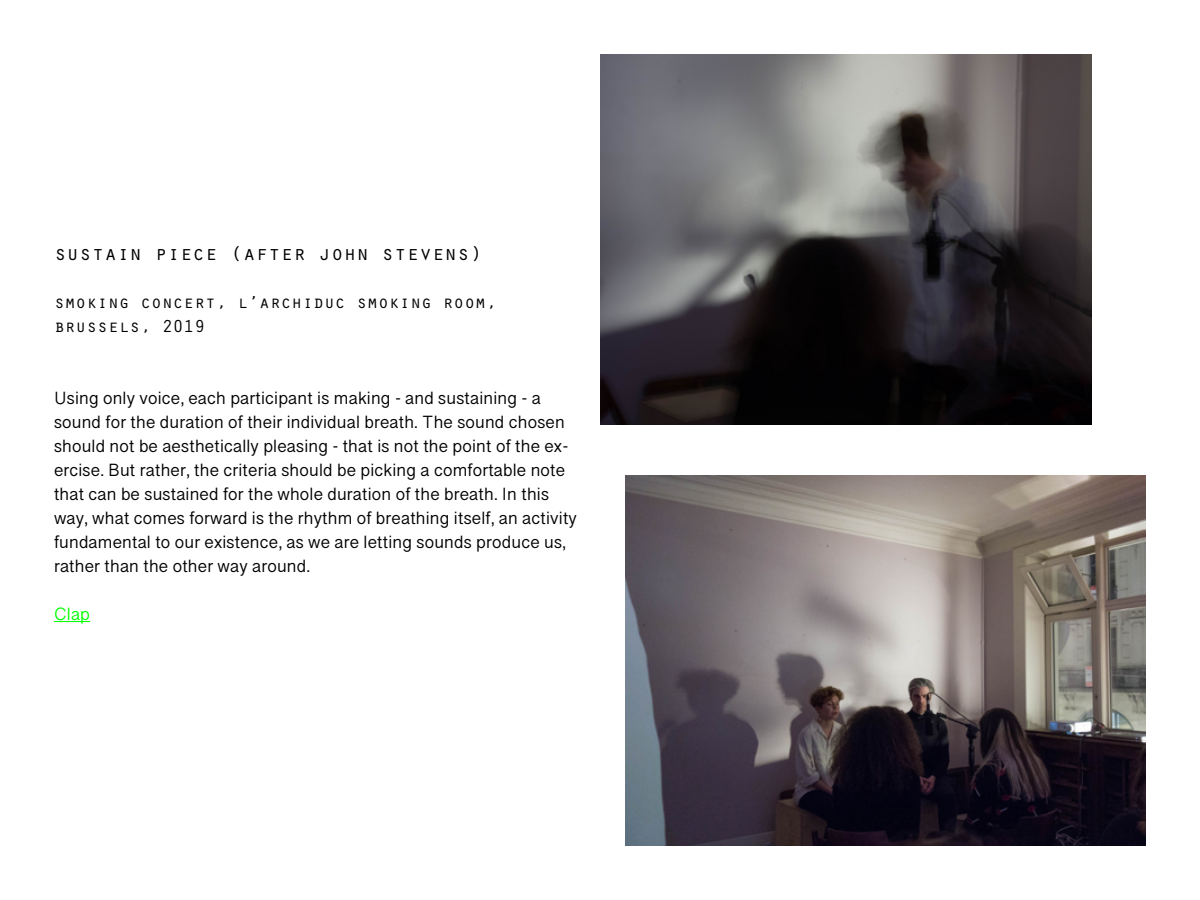
<style>
.page{position:relative;width:1200px;height:900px;background:#fff}
.page>*{position:absolute;margin:0;border:0;box-sizing:border-box;transform-origin:0 0}
.t1{font:21px "Orator Std";color:#000}
.t2{font:18px/24px "Bangla Sangam MN";letter-spacing:.01em;color:#000}
.t3{font:18px/24px "Orator Std";color:#000}
.t4{font:18px "Bangla Sangam MN";color:#0f0}
</style>
<div class="page">
<hr style="left:54px;top:621px;width:36px;height:1px;background:#0f0">
<img style="left:626px;top:476px;width:520px;height:370px">
<img style="left:600px;top:54px;width:492px;height:370px">
<p class="t1" style="left:54px;top:238px;width:430px">sustain piece (after john stevens)</p>
<p class="t3" style="left:54px;top:289px;width:444px">smoking concert, l’archiduc smoking room, brussels, 2019</p>
<p class="t2" style="left:54px;top:388px;width:524px">Using only voice, each participant is making - and sustaining - a sound for the duration of their individual breath. The sound chosen should not be aesthetically pleasing - that is not the point of the ex&shy;ercise. But rather, the criteria should be picking a comfortable note that can be sustained for the whole duration of the breath. In this way, what comes forward is the rhythm of breathing itself, an activity fundamental to our existence, as we are letting sounds produce us, rather than the other way around.</p>
<p class="t4" style="left:54px;top:605px;width:38px">Clap</p>
</div>
